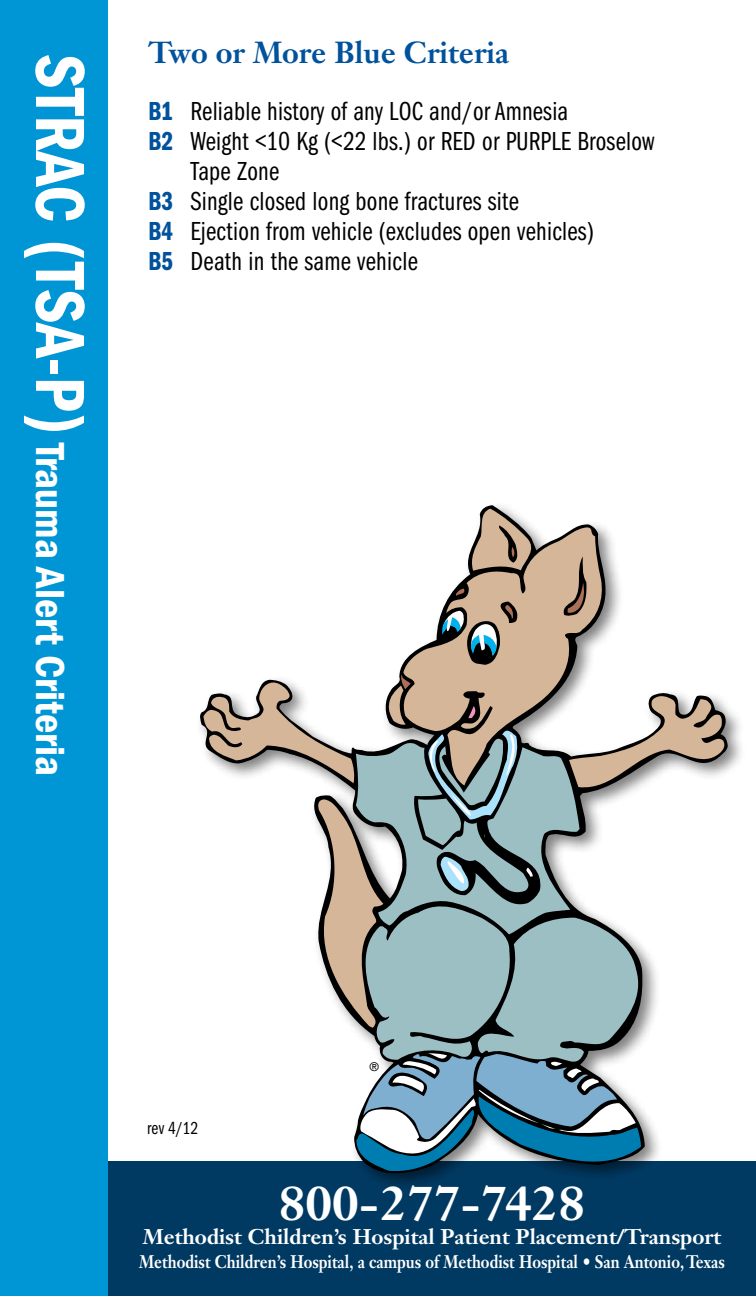
<style>
.page{position:relative;width:756px;height:1296px;background:#fff}
.page>*{position:absolute;margin:0;border:0;box-sizing:border-box;transform-origin:0 0}
.t1{font:700 48px "Janson Text";color:#fff}
.t2{font:600 condensed 42px "Franklin Gothic";color:#fff}
.t3{font:700 30px "Janson Text";color:#00529c}
.t4{font:27px "Franklin Gothic Book Cmpr";letter-spacing:.01em;color:#000}
.t5{font:700 21px "Janson Text";color:#fff}
.t6{font:700 18px "Janson Text";color:#fff;scale:.84 1}
.t7{font:18px "Franklin Gothic Book Cmpr";color:#000}
.t8{font:12px "Helvetica CY Plain";color:#000}
.s1{font-size:72px}
.s2{font-family:"Franklin Gothic Demi Cmpr";color:#00529c}
</style>
<div class="page">
<div style="left:0;top:1161px;width:756px;height:135px;background:#003a63"></div>
<div style="left:0;top:0;width:108px;height:1296px;background:#0096d6"></div>
<div style="left:195px;top:500px;width:551px;height:691px;background:#000;opacity:.5"></div>
<svg style="left:199px;top:505px;width:529px;height:674px"></svg>
<svg style="left:402px;top:527px;width:202px;height:144px;fill:#d6b698"></svg>
<svg style="left:469px;top:509px;width:68px;height:62px"></svg>
<svg style="left:456px;top:589px;width:10px;height:7px"></svg>
<svg style="left:562px;top:556px;width:25px;height:61px;background:#a38770"></svg>
<svg style="left:442px;top:602px;width:77px;height:63px;background:#938c7f"></svg>
<svg style="left:203px;top:671px;width:523px;height:503px"></svg>
<h2 class="t2" style="left:74px;top:54px;width:724px;rotate:90deg"><span class="s1">STRAC (TSA-P)</span> Trauma Alert Criteria</h2>
<p class="t3" style="left:148px;top:33px;width:362px">Two or More Blue Criteria</p>
<p class="t4" style="left:148px;top:96px;width:421px"><span class="s2">B1</span> Reliable history of any LOC and/or Amnesia</p>
<p class="t4" style="left:148px;top:126px;width:508px"><span class="s2">B2</span> Weight &lt;10 Kg (&lt;22 lbs.) or RED or PURPLE Broselow</p>
<p class="t4" style="left:191px;top:156px;width:90px">Tape Zone</p>
<p class="t4" style="left:148px;top:186px;width:372px"><span class="s2">B3</span> Single closed long bone fractures site</p>
<p class="t4" style="left:148px;top:216px;width:447px"><span class="s2">B4</span> Ejection from vehicle (excludes open vehicles)</p>
<p class="t4" style="left:148px;top:246px;width:271px"><span class="s2">B5</span> Death in the same vehicle</p>
<p class="t7" style="left:147px;top:1118px;width:52px">rev 4/12</p>
<p class="t8" style="left:369px;top:1060px;width:11px">®</p>
<h1 class="t1" style="left:279px;top:1172px;width:308px">800-277-7428</h1>
<p class="t5" style="left:143px;top:1223px;width:580px">Methodist Children’s Hospital Patient Placement/Transport</p>
<p class="t6" style="left:139px;top:1250px;width:699px">Methodist Children’s Hospital, a campus of Methodist Hospital • San Antonio, Texas</p>
</div>
